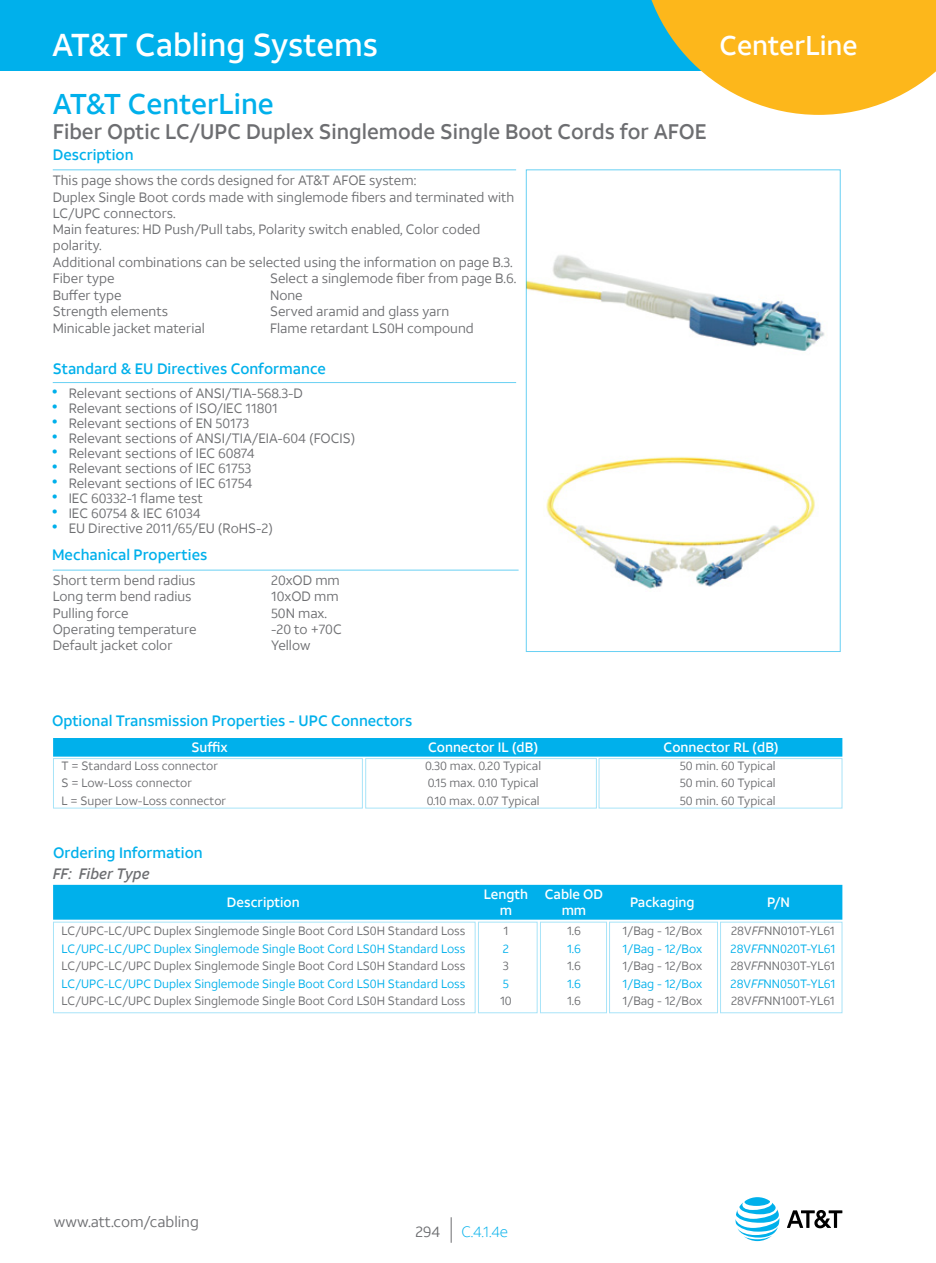
<style>
.page{position:relative;width:936px;height:1263px;background:#fff}
.page>*{position:absolute;margin:0;border:0;box-sizing:border-box;transform-origin:0 0}
.t1{font:500 31.5px "ATT Aleck Sans";color:#fff}
.t2{font:500 28.5px "ATT Aleck Sans";color:#00b0eb}
.t3{font:500 27px "ATT Aleck Sans";color:#fff}
.t4{font:500 21px "ATT Aleck Sans";color:#6d6e71}
.t5{font:500 15px "ATT Aleck Sans";color:#00b0eb}
.t6{font:15px "ATT Aleck Sans";color:#6d6e71}
.t7{font:italic 500 15px "ATT Aleck Sans";color:#6d6e71}
.t8{font:300 15px "ATT Aleck Sans";color:#00b0eb}
.t9{font:13.5px/16.4px "ATT Aleck Sans";color:#6d6e71}
.t10{font:500 13.5px/16.2px "ATT Aleck Sans";color:#fff;text-align:center}
.t11{font:12px "ATT Aleck Sans";color:#6d6e71}
.t12{font:12px "ATT Aleck Sans";color:#00b0eb}
.s1{font-size:21.9px;color:#00b0eb}
.s2{font-style:italic}
</style>
<div class="page">
<div style="left:0;top:0;width:733px;height:71px;background:#00b0eb"></div>
<svg style="left:787px;top:1210px;width:55px;height:18px"></svg>
<svg style="left:735px;top:1197px;width:44px;height:44px"></svg>
<svg style="left:651px;top:0;width:284px;height:115px"></svg>
<svg style="left:451px;top:1217px;width:1px;height:26px"></svg>
<hr style="left:53px;top:169px;width:463px;height:1px;background:#00b0eb">
<hr style="left:53px;top:382px;width:463px;height:1px;background:#00b0eb">
<div style="left:53px;top:885px;width:789px;height:35px;background:#00b0eb"></div>
<hr style="left:53px;top:570px;width:465px;height:1px;background:#00b0eb">
<div style="left:53px;top:738px;width:789px;height:19px;background:#00b0eb"></div>
<img style="left:528px;top:255px;width:297px;height:96px">
<img style="left:546px;top:456px;width:269px;height:133px">
<h1 class="t1" style="left:52px;top:25px;width:327px">AT&amp;T Cabling Systems</h1>
<h2 class="t2" style="left:53px;top:86px;width:223px">AT&amp;T CenterLine</h2>
<h3 class="t4" style="left:53px;top:119px;width:655px">Fiber Optic LC/UPC Duplex Singlemode Single Boot Cords for AFOE</h3>
<p class="t5" style="left:53px;top:145px;width:82px">Description</p>
<p class="t9" style="left:53px;top:172px;width:463px">This page shows the cords designed for AT&amp;T AFOE system:<br>Duplex Single Boot cords made with singlemode fibers and terminated with LC/UPC connectors.<br>Main features: HD Push/Pull tabs, Polarity switch enabled, Color coded polarity.<br>Additional combinations can be selected using the information on page B.3.<br>Fiber type</p>
<p class="t9" style="left:270px;top:270px;width:248px">Select a singlemode fiber from page B.6.</p>
<p class="t9" style="left:53px;top:287px;width:70px">Buffer type</p>
<p class="t9" style="left:270px;top:287px;width:34px">None</p>
<p class="t9" style="left:53px;top:303px;width:117px">Strength elements</p>
<p class="t9" style="left:270px;top:303px;width:181px">Served aramid and glass yarn</p>
<p class="t9" style="left:53px;top:320px;width:153px">Minicable jacket material</p>
<p class="t9" style="left:270px;top:320px;width:205px">Flame retardant LS0H compound</p>
<p class="t5" style="left:53px;top:359px;width:275px">Standard &amp; EU Directives Conformance</p>
<p class="t9" style="left:52px;top:385px;width:253px"><span class="s1">•</span> Relevant sections of ANSI/TIA-568.3-D</p>
<p class="t9" style="left:52px;top:400px;width:227px"><span class="s1">•</span> Relevant sections of ISO/IEC 11801</p>
<p class="t9" style="left:52px;top:415px;width:199px"><span class="s1">•</span> Relevant sections of EN 50173</p>
<p class="t9" style="left:52px;top:430px;width:305px"><span class="s1">•</span> Relevant sections of ANSI/TIA/EIA-604 (FOCIS)</p>
<p class="t9" style="left:52px;top:445px;width:204px"><span class="s1">•</span> Relevant sections of IEC 60874</p>
<p class="t9" style="left:52px;top:460px;width:201px"><span class="s1">•</span> Relevant sections of IEC 61753</p>
<p class="t9" style="left:52px;top:475px;width:202px"><span class="s1">•</span> Relevant sections of IEC 61754</p>
<p class="t9" style="left:52px;top:490px;width:153px"><span class="s1">•</span> IEC 60332-1 flame test</p>
<p class="t9" style="left:52px;top:505px;width:151px"><span class="s1">•</span> IEC 60754 &amp; IEC 61034</p>
<p class="t9" style="left:52px;top:520px;width:223px"><span class="s1">•</span> EU Directive 2011/65/EU (RoHS-2)</p>
<p class="t5" style="left:52px;top:546px;width:157px">Mechanical Properties</p>
<p class="t9" style="left:53px;top:572px;width:144px">Short term bend radius</p>
<p class="t9" style="left:271px;top:572px;width:70px">20xOD mm</p>
<p class="t9" style="left:53px;top:588px;width:140px">Long term bend radius</p>
<p class="t9" style="left:271px;top:588px;width:69px">10xOD mm</p>
<p class="t9" style="left:53px;top:605px;width:77px">Pulling force</p>
<p class="t9" style="left:271px;top:605px;width:58px">50N max.</p>
<p class="t9" style="left:53px;top:621px;width:145px">Operating temperature</p>
<p class="t9" style="left:271px;top:621px;width:72px">-20 to +70C</p>
<p class="t9" style="left:53px;top:637px;width:121px">Default jacket color</p>
<p class="t9" style="left:271px;top:637px;width:41px">Yellow</p>
<h3 class="t3" style="left:719px;top:29px;width:140px">CenterLine</h3>
<p class="t5" style="left:52px;top:711px;width:362px">Optional Transmission Properties - UPC Connectors</p>
<p class="t10" style="left:191px;top:739px;width:38px">Suffix</p>
<p class="t10" style="left:428px;top:739px;width:112px">Connector IL (dB)</p>
<p class="t10" style="left:663px;top:739px;width:117px">Connector RL (dB)</p>
<p class="t11" style="left:62px;top:758px;width:158px">T = Standard Loss connector</p>
<p class="t11" style="left:425px;top:758px;width:117px">0.30 max. 0.20 Typical</p>
<p class="t11" style="left:679px;top:758px;width:97px">50 min. 60 Typical</p>
<p class="t11" style="left:62px;top:776px;width:132px">S = Low-Loss connector</p>
<p class="t11" style="left:427px;top:776px;width:112px">0.15 max. 0.10 Typical</p>
<p class="t11" style="left:679px;top:776px;width:97px">50 min. 60 Typical</p>
<p class="t11" style="left:62px;top:793px;width:166px">L = Super Low-Loss connector</p>
<p class="t11" style="left:426px;top:793px;width:114px">0.10 max. 0.07 Typical</p>
<p class="t11" style="left:679px;top:793px;width:97px">50 min. 60 Typical</p>
<p class="t5" style="left:53px;top:843px;width:151px">Ordering Information</p>
<p class="t7" style="left:53px;top:864px;width:98px">FF: Fiber Type</p>
<p class="t10" style="left:227px;top:894px;width:74px">Description</p>
<p class="t10" style="left:483px;top:886px;width:46px">Length m</p>
<p class="t10" style="left:545px;top:886px;width:60px">Cable OD mm</p>
<p class="t10" style="left:630px;top:894px;width:66px">Packaging</p>
<p class="t10" style="left:767px;top:894px;width:24px">P/N</p>
<p class="t11" style="left:62px;top:923px;width:405px">LC/UPC-LC/UPC Duplex Singlemode Single Boot Cord LS0H Standard Loss</p>
<p class="t11" style="left:503px;top:923px;width:6px">1</p>
<p class="t11" style="left:567px;top:923px;width:15px">1.6</p>
<p class="t11" style="left:622px;top:923px;width:81px">1/Bag - 12/Box</p>
<p class="t11" style="left:731px;top:923px;width:105px">28V<span class="s2">FF</span>NN010T-YL61</p>
<p class="t12" style="left:62px;top:941px;width:405px">LC/UPC-LC/UPC Duplex Singlemode Single Boot Cord LS0H Standard Loss</p>
<p class="t12" style="left:503px;top:941px;width:8px">2</p>
<p class="t12" style="left:567px;top:941px;width:15px">1.6</p>
<p class="t12" style="left:622px;top:941px;width:81px">1/Bag - 12/Box</p>
<p class="t12" style="left:730px;top:941px;width:106px">28V<span class="s2">FF</span>NN020T-YL61</p>
<p class="t11" style="left:62px;top:958px;width:405px">LC/UPC-LC/UPC Duplex Singlemode Single Boot Cord LS0H Standard Loss</p>
<p class="t11" style="left:503px;top:958px;width:8px">3</p>
<p class="t11" style="left:567px;top:958px;width:15px">1.6</p>
<p class="t11" style="left:622px;top:958px;width:81px">1/Bag - 12/Box</p>
<p class="t11" style="left:730px;top:958px;width:106px">28V<span class="s2">FF</span>NN030T-YL61</p>
<p class="t12" style="left:62px;top:976px;width:405px">LC/UPC-LC/UPC Duplex Singlemode Single Boot Cord LS0H Standard Loss</p>
<p class="t12" style="left:503px;top:976px;width:8px">5</p>
<p class="t12" style="left:567px;top:976px;width:15px">1.6</p>
<p class="t12" style="left:622px;top:976px;width:81px">1/Bag - 12/Box</p>
<p class="t12" style="left:730px;top:976px;width:106px">28V<span class="s2">FF</span>NN050T-YL61</p>
<p class="t11" style="left:62px;top:993px;width:405px">LC/UPC-LC/UPC Duplex Singlemode Single Boot Cord LS0H Standard Loss</p>
<p class="t11" style="left:500px;top:993px;width:13px">10</p>
<p class="t11" style="left:567px;top:993px;width:15px">1.6</p>
<p class="t11" style="left:622px;top:993px;width:81px">1/Bag - 12/Box</p>
<p class="t11" style="left:731px;top:993px;width:105px">28V<span class="s2">FF</span>NN100T-YL61</p>
<p class="t6" style="left:54px;top:1212px;width:147px">www.att.com/cabling</p>
<p class="t6" style="left:415px;top:1222px;width:26px">294</p>
<p class="t8" style="left:461px;top:1223px;width:48px">C.4.1.4e</p>
</div>
